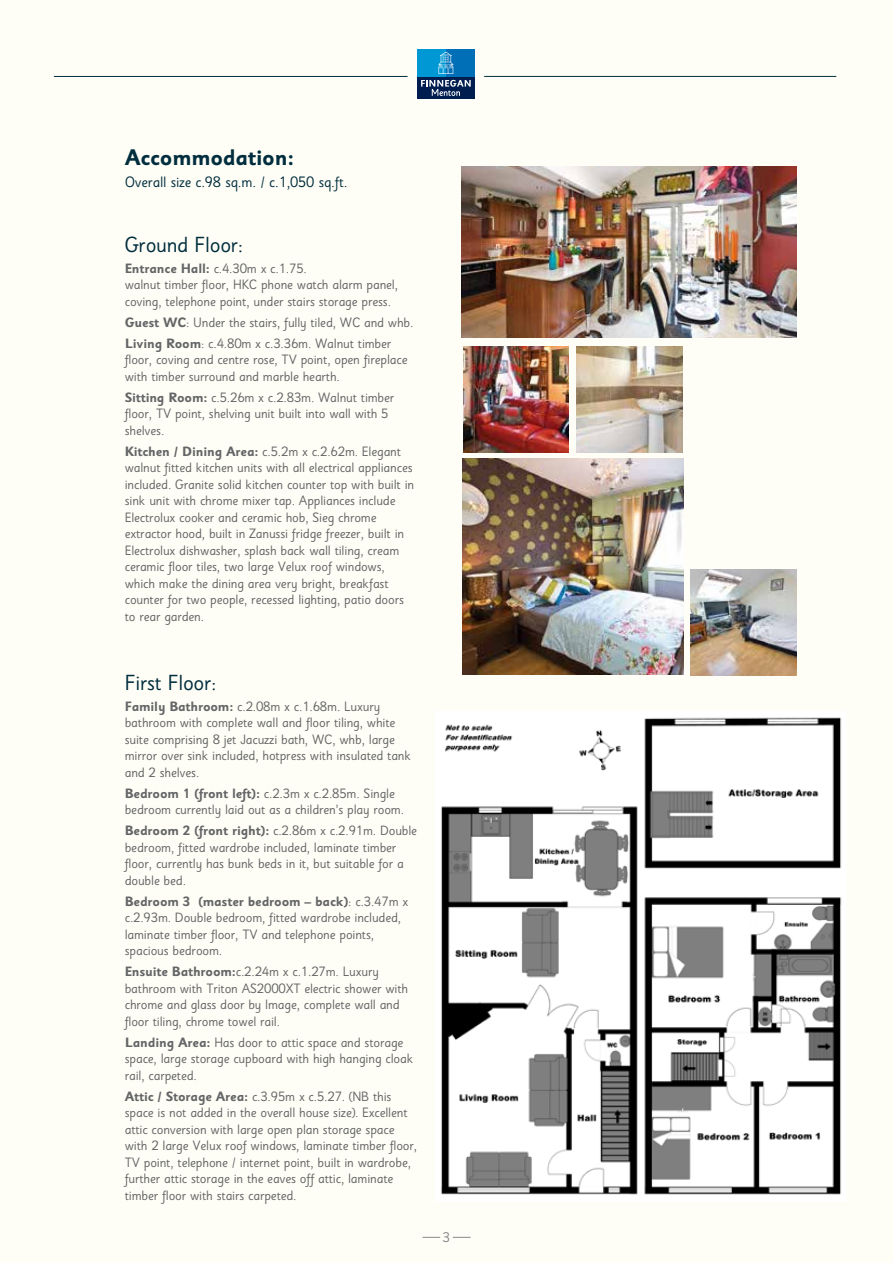
<style>
.page{position:relative;width:893px;height:1263px;background:#fffef6}
.page>*{position:absolute;margin:0;border:0;box-sizing:border-box;transform-origin:0 0}
.t1{font:700 22.5px "Sassoon Sans";letter-spacing:-.015em;color:#002e3e}
.t2{font:21.75px "Sassoon Sans";letter-spacing:-.015em;color:#002e3e}
.t3{font:15px "Sassoon Sans";letter-spacing:-.015em;color:#002e3e}
.t4{font:13.95px "Sassoon Sans";color:#87888a}
.t5{font:13.5px/16.5px "Sassoon Sans";letter-spacing:-.015em;color:#646567}
.s1{font-weight:700}
</style>
<div class="page">
<hr style="left:54px;top:76px;width:354px;height:1px;background:#002e3e">
<hr style="left:484px;top:76px;width:352px;height:1px;background:#002e3e">
<div style="left:416px;top:48px;width:60px;height:52px;background:#fff"></div>
<div style="left:417px;top:76px;width:58px;height:23px;background:#001d50"></div>
<div style="left:417px;top:49px;width:29px;height:27px;background:#0098d4"></div>
<div style="left:446px;top:49px;width:29px;height:27px;background:#006fb7"></div>
<svg style="left:421px;top:80px;width:50px;height:16px"></svg>
<svg style="left:438px;top:52px;width:16px;height:22px"></svg>
<svg style="left:453px;top:1237px;width:18px;height:1px"></svg>
<svg style="left:422px;top:1237px;width:18px;height:1px"></svg>
<img style="left:462px;top:166px;width:334px;height:172px">
<img style="left:463px;top:347px;width:106px;height:105px">
<img style="left:577px;top:347px;width:105px;height:105px">
<img style="left:462px;top:458px;width:222px;height:217px">
<img style="left:690px;top:569px;width:106px;height:106px">
<img style="left:441px;top:717px;width:401px;height:478px">
<h1 class="t1" style="left:125px;top:143px;width:171px">Accommodation:</h1>
<p class="t3" style="left:125px;top:173px;width:224px">Overall size c.98 sq.m. / c.1,050 sq.ft.</p>
<h2 class="t2" style="left:125px;top:231px;width:120px">Ground Floor:</h2>
<p class="t5" style="left:125px;top:260px;width:275px"><span class="s1">Entrance Hall:</span> c.4.30m x c.1.75.<br>walnut timber floor, HKC phone watch alarm panel, coving, telephone point, under stairs storage press.</p>
<p class="t5" style="left:125px;top:312px;width:290px;line-height:21px"><span class="s1">Guest WC</span>: Under the stairs, fully tiled, WC and whb.<br><span class="s1">Living Room</span>: c.4.80m x c.3.36m. Walnut timber</p>
<p class="t5" style="left:125px;top:352px;width:284px">floor, coving and centre rose, TV point, open fireplace with timber surround and marble hearth.</p>
<p class="t5" style="left:125px;top:389px;width:271px"><span class="s1">Sitting Room:</span> c.5.26m x c.2.83m. Walnut timber floor, TV point, shelving unit built into wall with 5 shelves.</p>
<p class="t5" style="left:125px;top:443px;width:291px"><span class="s1">Kitchen / Dining Area:</span> c.5.2m x c.2.62m. Elegant walnut fitted kitchen units with all electrical appliances included. Granite solid kitchen counter top with built in sink unit with chrome mixer tap. Appliances include Electrolux cooker and ceramic hob, Sieg chrome extractor hood, built in Zanussi fridge freezer, built in Electrolux dishwasher, splash back wall tiling, cream ceramic floor tiles, two large Velux roof windows, which make the dining area very bright, breakfast counter for two people, recessed lighting, patio doors to rear garden.</p>
<h2 class="t2" style="left:125px;top:669px;width:93px">First Floor:</h2>
<p class="t5" style="left:125px;top:698px;width:288px"><span class="s1">Family Bathroom:</span> c.2.08m x c.1.68m. Luxury bathroom with complete wall and floor tiling, white suite comprising 8 jet Jacuzzi bath, WC, whb, large mirror over sink included, hotpress with insulated tank and 2 shelves.</p>
<p class="t5" style="left:125px;top:785px;width:281px"><span class="s1">Bedroom 1 (front left):</span> c.2.3m x c.2.85m. Single bedroom currently laid out as a children’s play room.</p>
<p class="t5" style="left:125px;top:823px;width:294px"><span class="s1">Bedroom 2 (front right):</span> c.2.86m x c.2.91m. Double bedroom, fitted wardrobe included, laminate timber floor, currently has bunk beds in it, but suitable for a double bed.</p>
<p class="t5" style="left:125px;top:893px;width:285px"><span class="s1">Bedroom 3 (master bedroom – back)</span>: c.3.47m x c.2.93m. Double bedroom, fitted wardrobe included, laminate timber floor, TV and telephone points, spacious bedroom.</p>
<p class="t5" style="left:125px;top:964px;width:285px"><span class="s1">Ensuite Bathroom:</span>c.2.24m x c.1.27m. Luxury bathroom with Triton AS2000XT electric shower with chrome and glass door by Image, complete wall and floor tiling, chrome towel rail.</p>
<p class="t5" style="left:125px;top:1034px;width:290px"><span class="s1">Landing Area:</span> Has door to attic space and storage space, large storage cupboard with high hanging cloak rail, carpeted.</p>
<p class="t5" style="left:125px;top:1088px;width:294px"><span class="s1">Attic / Storage Area:</span> c.3.95m x c.5.27. (NB this space is not added in the overall house size). Excellent attic conversion with large open plan storage space with 2 large Velux roof windows, laminate timber floor, TV point, telephone / internet point, built in wardrobe, further attic storage in the eaves off attic, laminate timber floor with stairs carpeted.</p>
<p class="t4" style="left:443px;top:1229px;width:9px">3</p>
</div>
